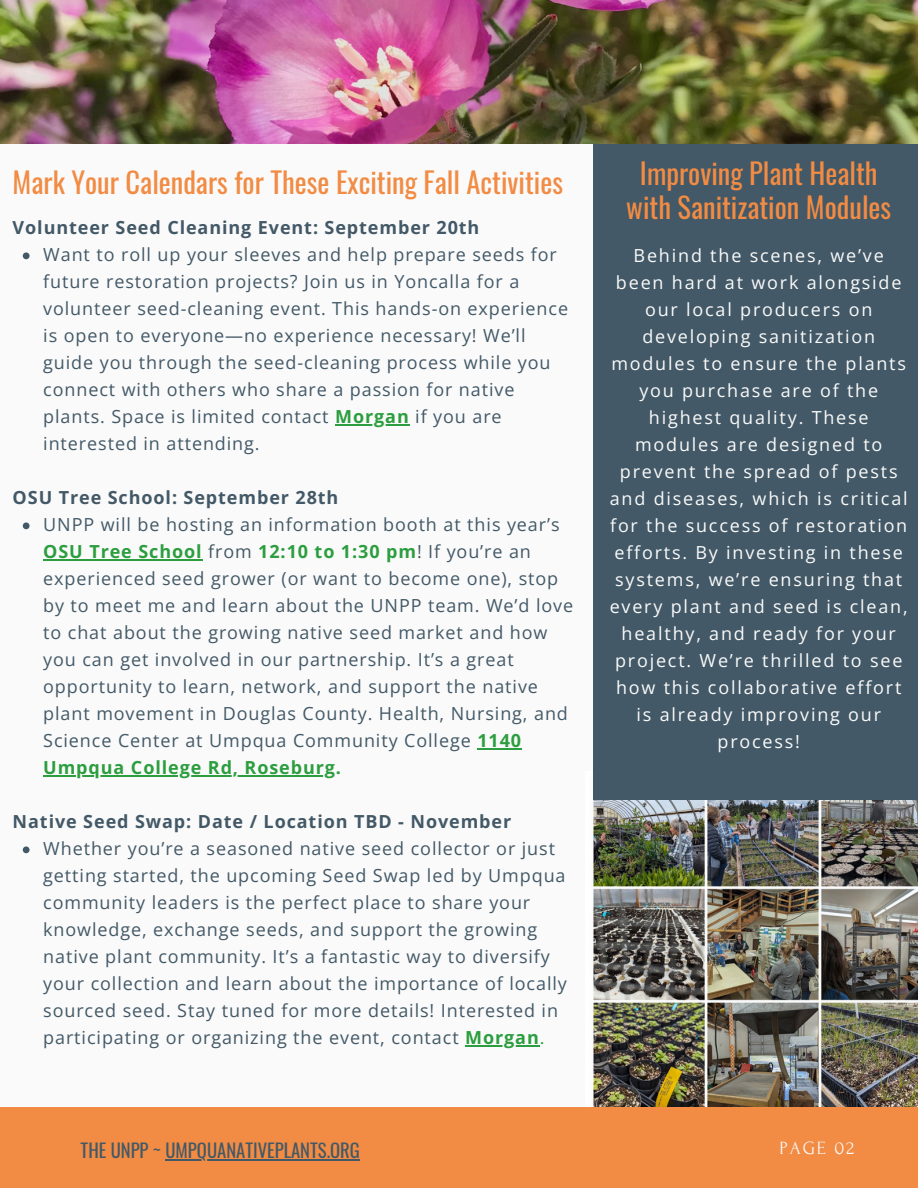
<style>
.page{position:relative;width:918px;height:1188px;background:#fafafa}
.page>*{position:absolute;margin:0;border:0;box-sizing:border-box;transform-origin:0 0}
.t1{font:28.5px/33.8px "Oswald";color:#f28b43;text-align:center}
.t2{font:18.75px "Oswald";color:#435967}
.t3{font:18.6px "Forum";letter-spacing:.1em;color:#fafafa}
.t4{font:18px/27px "Open Sans";letter-spacing:.05em;color:#435967}
.t5{font:18px/27px "Open Sans";letter-spacing:.1em;color:#fafafa;text-align:center}
.t6{font:700 18px "Open Sans";letter-spacing:.05em;color:#435967}
.t7{font:700 18px "Open Sans";letter-spacing:.05em;color:#2c9e3f}
.s1{font-weight:700;color:#2c9e3f}
.s2{font-weight:700}
.s3{color:#2c9e3f}
</style>
<div class="page">
<img style="left:593px;top:772px;width:325px;height:335px">
<div style="left:594px;top:104px;width:324px;height:695px;background:#435967"></div>
<div style="left:0;top:1107px;width:918px;height:81px;background:#f28b43"></div>
<img style="left:0;top:0;width:918px;height:144px">
<hr style="left:165px;top:1159px;width:195px;height:2px;background:#435967">
<svg style="left:23px;top:252px;width:7px;height:7px"></svg>
<hr style="left:335px;top:425px;width:75px;height:1px;background:#2c9e3f">
<svg style="left:23px;top:522px;width:7px;height:7px"></svg>
<hr style="left:43px;top:560px;width:160px;height:1px;background:#2c9e3f">
<hr style="left:477px;top:749px;width:45px;height:1px;background:#2c9e3f">
<hr style="left:43px;top:776px;width:293px;height:1px;background:#2c9e3f">
<svg style="left:23px;top:846px;width:7px;height:7px"></svg>
<hr style="left:465px;top:1046px;width:75px;height:1px;background:#2c9e3f">
<h3 class="t1" style="left:13px;top:165px;width:552px">Mark Your Calendars for These Exciting Fall Activities</h3>
<p class="t6" style="left:13px;top:215px;width:468px">Volunteer Seed Cleaning Event: September 20th</p>
<h3 class="t4" style="left:43px;top:241px;width:526px">Want to roll up your sleeves and help prepare seeds for future restoration projects? Join us in Yoncalla for a volunteer seed-cleaning event. This hands-on experience is open to everyone—no experience necessary! We’ll guide you through the seed-cleaning process while you connect with others who share a passion for native plants. Space is limited contact <span class="s1">Morgan</span> if you are</h3>
<p class="t4" style="left:43px;top:430px;width:218px">interested in attending.</p>
<p class="t4" style="left:43px;top:484px;width:518px;text-indent:-31px"><span class="s2">OSU Tree School: September 28th<br></span>UNPP will be hosting an information booth at this year’s <span class="s1">OSU Tree School</span> from <span class="s1">12:10 to 1:30 pm</span>! If you’re an experienced seed grower (or want to become one), stop</p>
<h3 class="t4" style="left:43px;top:592px;width:531px">by to meet me and learn about the UNPP team. We’d love to chat about the growing native seed market and how you can get involved in our partnership. It’s a great opportunity to learn, network, and support the native plant movement in Douglas County. Health, Nursing, and Science Center at Umpqua Community College <span class="s1">1140</span></h3>
<p class="t7" style="left:43px;top:755px;width:299px">Umpqua College Rd, Roseburg.</p>
<p class="t4" style="left:43px;top:808px;width:525px;text-indent:-31px"><span class="s2">Native Seed Swap: Date / Location TBD - November </span>Whether you’re a seasoned native seed collector or just getting started, the upcoming Seed Swap led by Umpqua community leaders is the perfect place to share your knowledge, exchange seeds, and support the growing native plant community. It’s a fantastic way to diversify your collection and learn about the importance of locally sourced seed. Stay tuned for more details! Interested in participating or organizing the event, contact <span class="s1">Morgan</span><span class="s3">.</span></p>
<h2 class="t1" style="left:626px;top:155px;width:266px">Improving Plant Health with Sanitization Modules</h2>
<p class="t5" style="left:610px;top:241px;width:300px">Behind the scenes, we’ve been hard at work alongside our local producers on developing sanitization modules to ensure the plants you purchase are of the highest quality. These modules are designed to prevent the spread of pests and diseases, which is critical for the success of restoration efforts. By investing in these systems, we’re ensuring that every plant and seed is clean, healthy, and ready for your project. We’re thrilled to see how this collaborative effort is already improving our process!</p>
<h1 class="t2" style="left:81px;top:1136px;width:281px">THE UNPP ~ UMPQUANATIVEPLANTS.ORG</h1>
<h1 class="t3" style="left:780px;top:1138px;width:76px">PAGE 02</h1>
</div>
